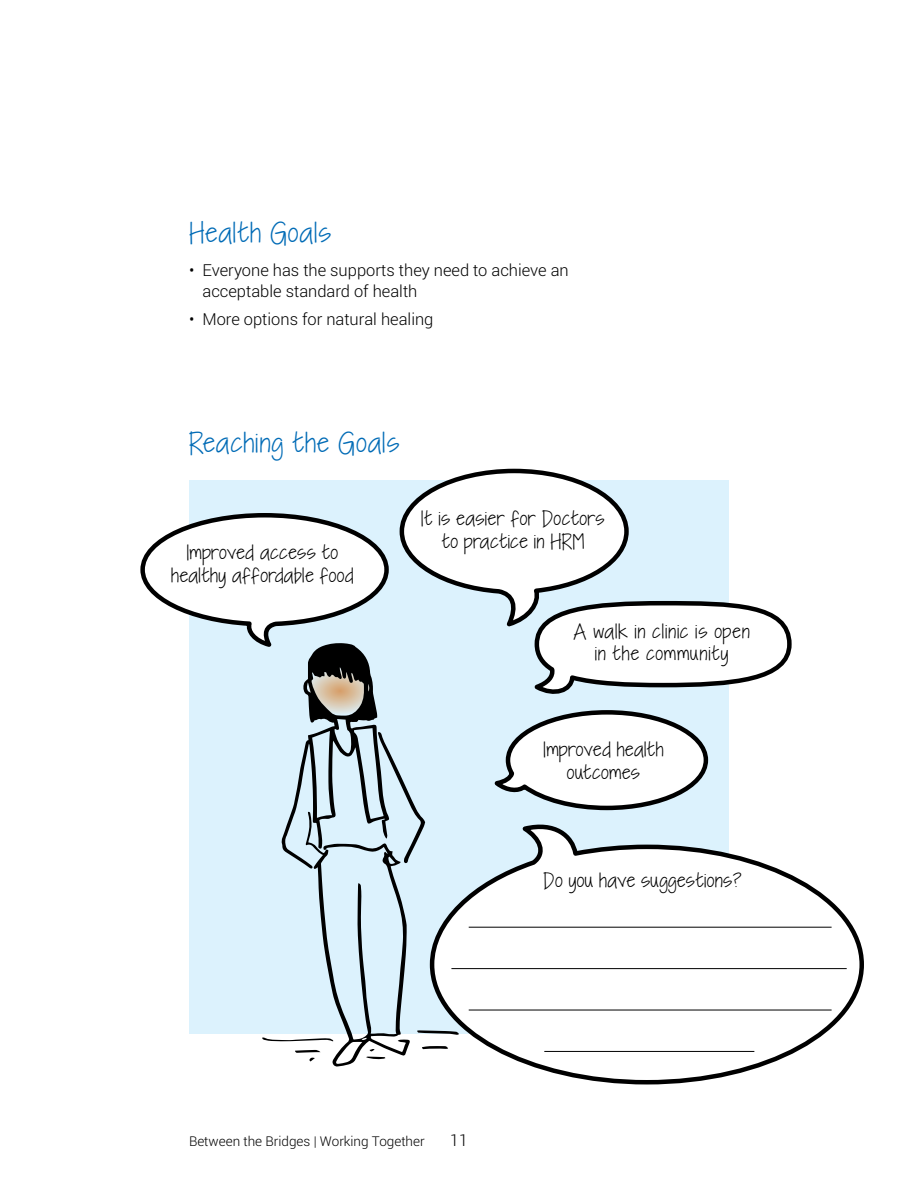
<style>
.page{position:relative;width:918px;height:1188px;background:#fff}
.page>*{position:absolute;margin:0;border:0;box-sizing:border-box;transform-origin:0 0}
.t1{font:21px "KGI Need A Font";letter-spacing:.05em;color:#006bb6}
.t2{font:300 16.5px/21px "Roboto";color:#000}
.t3{font:15px/22.5px "KGI Need A Font";letter-spacing:.03em;color:#000;text-align:center}
.t4{font:15px/22.5px "KGI Need A Font";letter-spacing:.06em;color:#000;text-align:center}
.t5{font:300 13.5px "Roboto";color:#000}
</style>
<div class="page">
<svg style="left:140px;top:468px;width:652px;height:598px"></svg>
<svg style="left:428px;top:821px;width:436px;height:264px"></svg>
<hr style="left:469px;top:927px;width:363px;height:1px;background:#000">
<hr style="left:451px;top:968px;width:396px;height:1px;background:#000">
<hr style="left:469px;top:1010px;width:363px;height:1px;background:#000">
<hr style="left:544px;top:1051px;width:210px;height:1px;background:#000">
<h1 class="t1" style="left:189px;top:216px;width:144px">Health Goals</h1>
<p class="t2" style="left:202px;top:259px;width:368px;text-indent:-13px">• Everyone has the supports they need to achieve an acceptable standard of health</p>
<p class="t2" style="left:189px;top:308px;width:246px">• More options for natural healing</p>
<h1 class="t1" style="left:189px;top:426px;width:212px">Reaching the Goals</h1>
<p class="t3" style="left:171px;top:542px;width:184px">Improved access to healthy affordable food</p>
<p class="t3" style="left:421px;top:508px;width:185px">It is easier for Doctors to practice in HRM</p>
<p class="t4" style="left:574px;top:621px;width:178px">A walk in clinic is open in the community</p>
<p class="t3" style="left:543px;top:739px;width:121px">Improved health outcomes</p>
<p class="t3" style="left:544px;top:870px;width:200px">Do you have suggestions?</p>
<p class="t5" style="left:189px;top:1132px;width:237px">Between the Bridges | Working Together</p>
<p class="t2" style="left:450px;top:1129px;width:20px">11</p>
</div>
